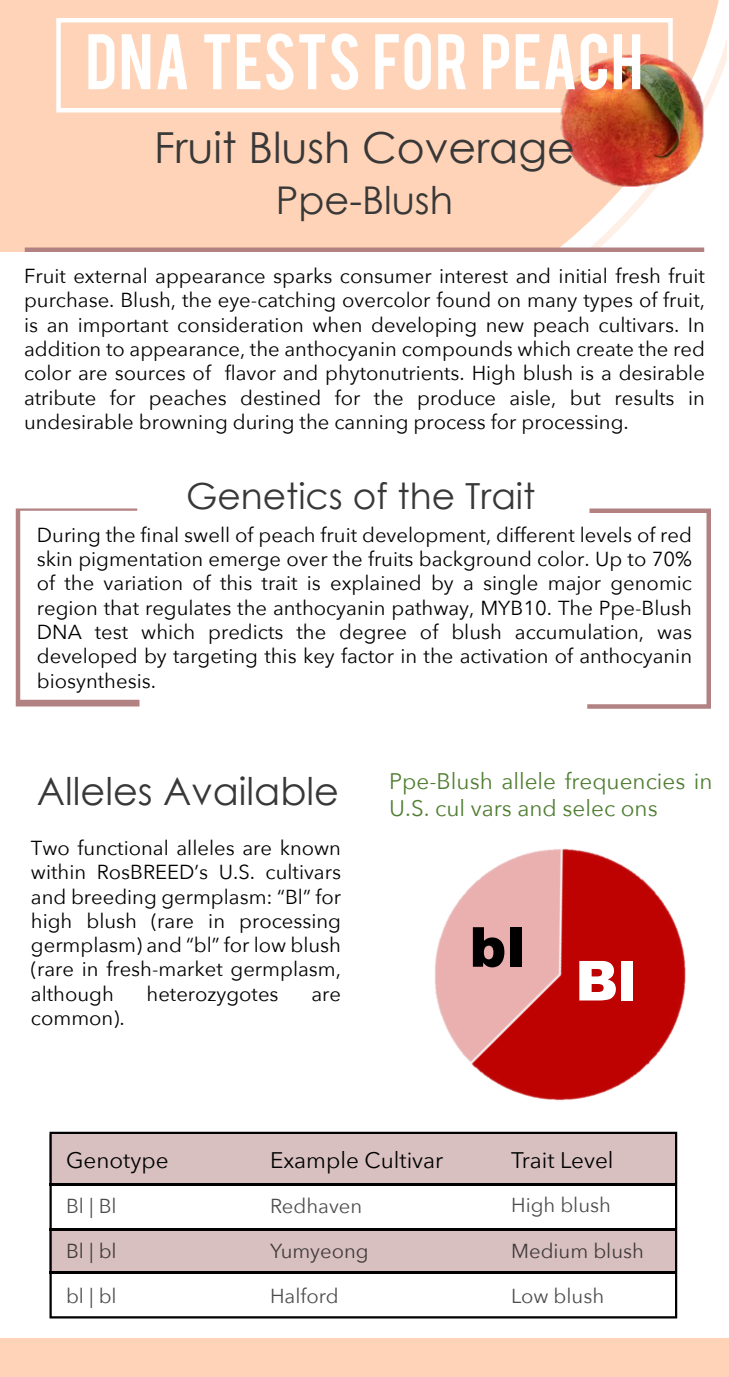
<style>
.page{position:relative;width:729px;height:1377px;background:#fff}
.page>*{position:absolute;margin:0;border:0;box-sizing:border-box;transform-origin:0 0}
.t1{font:61.88px "Bebas";letter-spacing:.01em;color:#fff}
.t2{font:900 55.35px "Arial";color:#fff}
.t3{font:900 55.35px "Arial";color:#000}
.t4{font:42.75px "Century Gothic";color:#383838}
.t5{font:38.25px "Century Gothic";color:#383838}
.t6{font:36px "Century Gothic";color:#383838}
.t7{font:22.5px "Avenir Next";color:#507e32}
.t8{font:22.5px "Avenir Next";color:#000}
.t9{font:20.25px/24.3px "Avenir Next";color:#000;text-align:justify}
.t10{font:20.25px "Avenir Next";color:rgb(0 0 0/.7)}
</style>
<div class="page">
<svg style="left:0;top:0;width:727px;height:252px;background:#fed6bc"></svg>
<hr style="left:25px;top:248px;width:679px;height:4px;background:#b18281">
<div style="left:0;top:1339px;width:729px;height:38px;background:#ffd3b7"></div>
<div style="left:56px;top:18px;width:617px;height:94px;border:4px solid #fff"></div>
<svg style="left:587px;top:508px;width:124px;height:199px"></svg>
<svg style="left:16px;top:508px;width:124px;height:198px"></svg>
<img style="left:560px;top:54px;width:144px;height:132px">
<img style="left:294px;top:707px;width:417px;height:533px">
<div style="left:50px;top:1231px;width:625px;height:40px;background:#d8c0c0"></div>
<div style="left:50px;top:1134px;width:625px;height:50px;background:#d8c0c0"></div>
<div style="left:50px;top:1132px;width:627px;height:186px;border:2px solid #000"></div>
<hr style="left:50px;top:1271px;width:625px;height:3px;background:#000">
<hr style="left:50px;top:1228px;width:625px;height:3px;background:#000">
<hr style="left:50px;top:1183px;width:625px;height:3px;background:#000">
<h1 class="t1" style="left:86px;top:17px;width:559px">DNA TESTS FOR PEACH</h1>
<h3 class="t4" style="left:154px;top:122px;width:422px">Fruit Blush Coverage</h3>
<h3 class="t5" style="left:276px;top:177px;width:179px">Ppe-Blush</h3>
<p class="t9" style="left:24px;top:263px;width:682px">Fruit external appearance sparks consumer interest and initial fresh fruit purchase. Blush, the eye-catching overcolor found on many types of fruit, is an important consideration when developing new peach cultivars. In addition to appearance, the anthocyanin compounds which create the red color are sources of flavor and phytonutrients. High blush is a desirable atribute for peaches destined for the produce aisle, but results in undesirable browning during the canning process for processing.</p>
<h3 class="t6" style="left:186px;top:474px;width:351px">Genetics of the Trait</h3>
<p class="t9" style="left:37px;top:522px;width:657px">During the final swell of peach fruit development, different levels of red skin pigmentation emerge over the fruits background color. Up to 70% of the variation of this trait is explained by a single major genomic region that regulates the anthocyanin pathway, MYB10. The Ppe-Blush DNA test which predicts the degree of blush accumulation, was developed by targeting this key factor in the activation of anthocyanin biosynthesis.</p>
<h3 class="t5" style="left:37px;top:768px;width:304px">Alleles Available</h3>
<p class="t9" style="left:31px;top:835px;width:312px">Two functional alleles are known within RosBREED’s U.S. cultivars and breeding germplasm: “Bl” for high blush (rare in processing germplasm) and “bl” for low blush (rare in fresh-market germplasm, although</p>
<p class="t9" style="left:147px;top:981px;width:134px">heterozygotes</p>
<p class="t9" style="left:311px;top:981px;width:31px">are</p>
<p class="t9" style="left:31px;top:1005px;width:95px">common).</p>
<p class="t7" style="left:389px;top:763px;width:325px">Ppe-Blush allele frequencies in</p>
<p class="t7" style="left:389px;top:790px;width:270px">U.S. cul vars and selec ons</p>
<h2 class="t3" style="left:470px;top:907px;width:57px">bl</h2>
<h2 class="t2" style="left:575px;top:941px;width:63px">Bl</h2>
<p class="t8" style="left:66px;top:1141px;width:104px">Genotype</p>
<p class="t8" style="left:270px;top:1141px;width:175px">Example Cultivar</p>
<p class="t8" style="left:511px;top:1141px;width:104px">Trait Level</p>
<p class="t10" style="left:66px;top:1189px;width:52px">Bl | Bl</p>
<p class="t10" style="left:270px;top:1189px;width:94px">Redhaven</p>
<p class="t10" style="left:511px;top:1187px;width:101px">High blush</p>
<p class="t10" style="left:66px;top:1234px;width:52px">Bl | bl</p>
<p class="t10" style="left:270px;top:1234px;width:100px">Yumyeong</p>
<p class="t10" style="left:511px;top:1234px;width:134px">Medium blush</p>
<p class="t10" style="left:66px;top:1279px;width:52px">bl | bl</p>
<p class="t10" style="left:270px;top:1279px;width:70px">Halford</p>
<p class="t10" style="left:511px;top:1279px;width:95px">Low blush</p>
</div>
